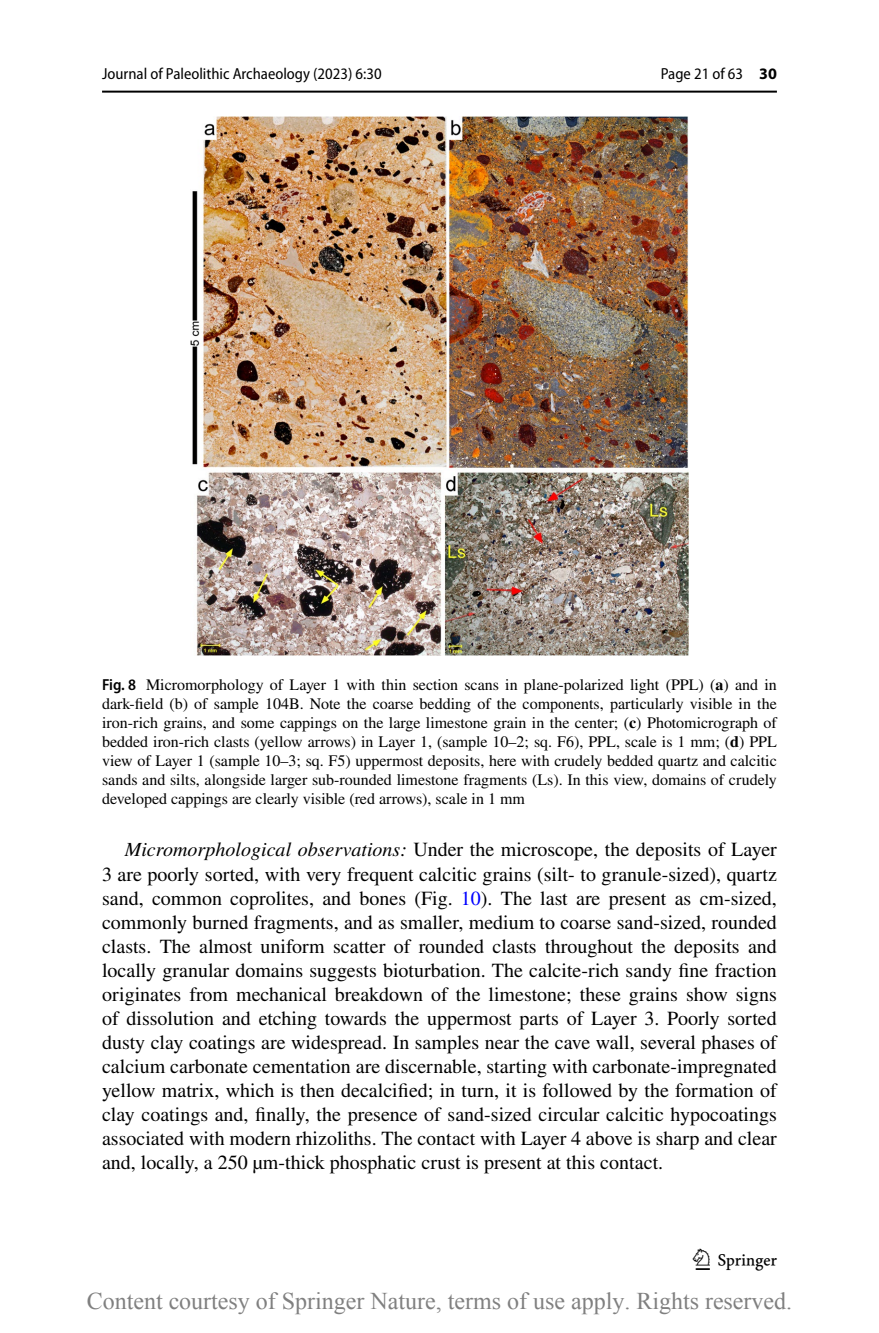
<style>
.page{position:relative;width:879px;height:1333px;background:#fff}
.page>*{position:absolute;margin:0;border:0;box-sizing:border-box;transform-origin:0 0}
.t1{font:30px "Springnew Regular 3";color:#000}
.t2{font:24px "Times New Roman";color:#808080}
.t3{font:20px/24px "STIX";color:#000;text-align:justify}
.t4{font:16px/19px "STIX";color:#000;text-align:justify}
.t5{font:semi-condensed 16px "Myriad Pro";color:#000}
.s1{font-weight:700;font-stretch:normal}
.s2{font-family:"Myriad Pro";font-weight:600;font-stretch:semi-condensed}
.s3{font-weight:700}
.s4{font-style:italic}
.s5{color:#00f}
</style>
<div class="page">
<hr style="left:102px;top:91px;width:675px;height:2px;background:#000">
<img style="left:190px;top:116px;width:499px;height:539px">
<p class="t5" style="left:102px;top:65px;width:281px">Journal of Paleolithic Archaeology (2023) 6:30</p>
<p class="t5" style="left:661px;top:65px;width:118px">Page 21 of 63 <span class="s1">30</span></p>
<p class="t4" style="left:102px;top:676px;width:676px"><span class="s2">Fig. 8</span> Micromorphology of Layer 1 with thin section scans in plane-polarized light (PPL) (<span class="s3">a</span>) and in dark-field (b) of sample 104B. Note the coarse bedding of the components, particularly visible in the iron-rich grains, and some cappings on the large limestone grain in the center; (<span class="s3">c</span>) Photomicrograph of bedded iron-rich clasts (yellow arrows) in Layer 1, (sample 10–2; sq. F6), PPL, scale is 1 mm; (<span class="s3">d</span>) PPL view of Layer 1 (sample 10–3; sq. F5) uppermost deposits, here with crudely bedded quartz and calcitic sands and silts, alongside larger sub-rounded limestone fragments (Ls). In this view, domains of crudely developed cappings are clearly visible (red arrows), scale in 1 mm</p>
<p class="t3" style="left:102px;top:839px;width:676px;text-indent:23px"><span class="s4">Micromorphological observations:</span> Under the microscope, the deposits of Layer 3 are poorly sorted, with very frequent calcitic grains (silt- to granule-sized), quartz sand, common coprolites, and bones (Fig. <span class="s5">10</span>). The last are present as cm-sized, commonly burned fragments, and as smaller, medium to coarse sand-sized, rounded clasts. The almost uniform scatter of rounded clasts throughout the deposits and locally granular domains suggests bioturbation. The calcite-rich sandy fine fraction originates from mechanical breakdown of the limestone; these grains show signs of dissolution and etching towards the uppermost parts of Layer 3. Poorly sorted dusty clay coatings are widespread. In samples near the cave wall, several phases of calcium carbonate cementation are discernable, starting with carbonate-impregnated yellow matrix, which is then decalcified; in turn, it is followed by the formation of clay coatings and, finally, the presence of sand-sized circular calcitic hypocoatings associated with modern rhizoliths. The contact with Layer 4 above is sharp and clear and, locally, a 250 µm-thick phosphatic crust is present at this contact.</p>
<h1 class="t1" style="left:696px;top:1248px;width:83px">1 3</h1>
<p class="t2" style="left:87px;top:1292px;width:707px">Content courtesy of Springer Nature, terms of use apply. Rights reserved.</p>
</div>
